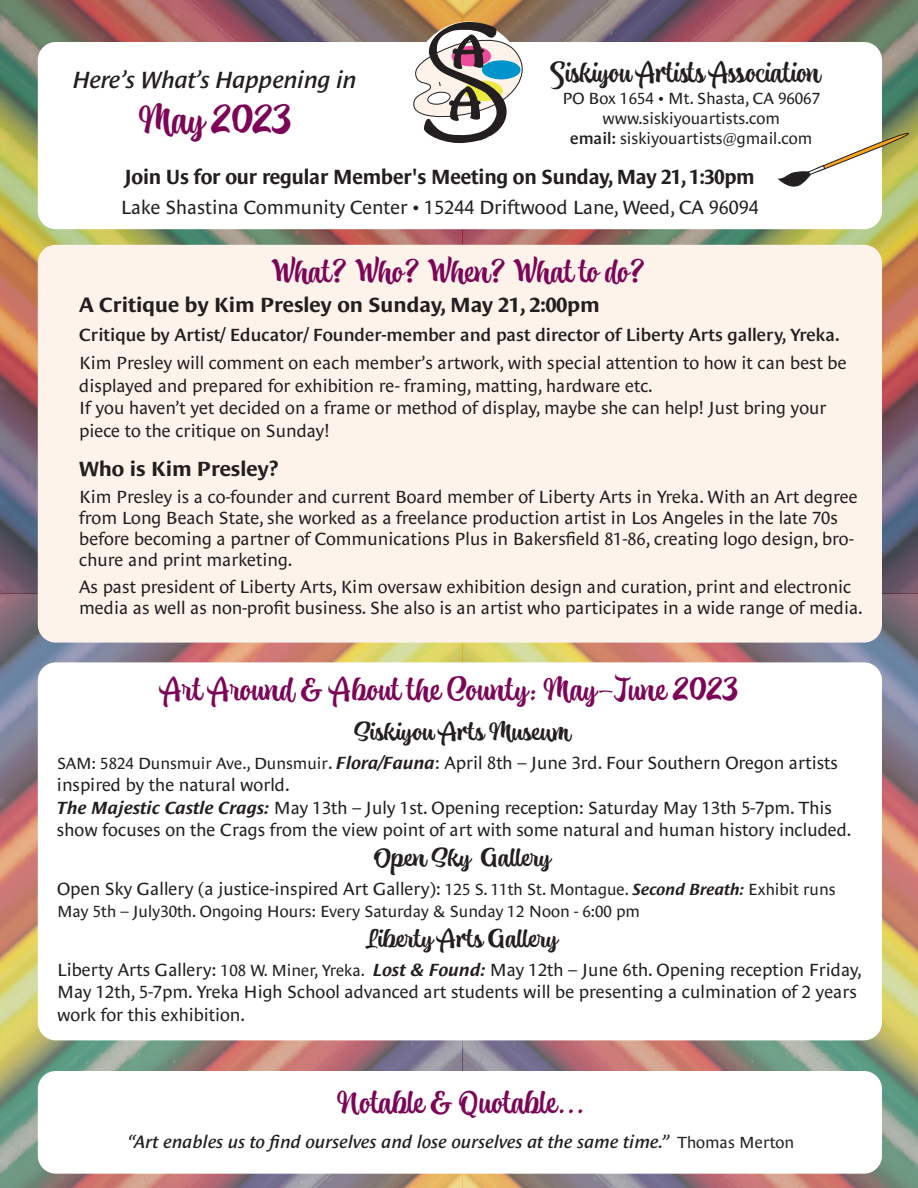
<style>
.page{position:relative;width:918px;height:1188px;background:#fff}
.page>*{position:absolute;margin:0;border:0;box-sizing:border-box;transform-origin:0 0}
.t1{font:37.5px "Atocha";color:#7c0557;scale:1.1 1}
.t2{font:30px "Atocha";color:#7c0557;scale:1.1 1}
.t3{font:27px "Atocha";color:#231f20;scale:1.1 1}
.t4{font:24px "Atocha";color:#231f20;scale:1.2 1}
.t5{font:italic 600 24px "Le Monde Sans Std";letter-spacing:-.02em;color:#231f20}
.t6{font:700 21px "Le Monde Sans Std";letter-spacing:-.01em;color:#231f20}
.t7{font:700 21px "Le Monde Sans Std";letter-spacing:-.01em;color:#231f20;scale:.94 1}
.t8{font:19.5px "Le Monde Sans Std";color:#231f20}
.t9{font:18px/22.5px "Le Monde Sans Std";color:#231f20}
.t10{font:600 18px "Le Monde Sans Std";color:#231f20}
.t11{font:italic 600 18px "Le Monde Sans Std";color:#231f20}
.t12{font:16.5px/19.8px "Le Monde Sans Std";color:#231f20;text-align:center}
.s1{font-weight:600}
.s2{font-size:16.5px}
.s3{font-weight:700;font-style:italic}
.s4{font-weight:700;font-style:italic;font-size:16.5px}
.s5{font-weight:400;font-style:normal;font-size:16.5px}
</style>
<div class="page">
<img style="left:0;top:0;width:918px;height:594px">
<img style="left:0;top:594px;width:918px;height:594px">
<div style="left:38px;top:42px;width:844px;height:187px;background:#fff;border-radius:18px"></div>
<div style="left:38px;top:245px;width:844px;height:398px;background:#fdf3eb;border-radius:18px"></div>
<div style="left:38px;top:662px;width:844px;height:378px;background:#fff;border-radius:18px"></div>
<div style="left:38px;top:1071px;width:844px;height:103px;background:#fff;border-radius:18px"></div>
<svg style="left:778px;top:131px;width:134px;height:57px"></svg>
<svg style="left:410px;top:16px;width:117px;height:128px"></svg>
<h3 class="t5" style="left:73px;top:66px;width:286px">Here’s What’s Happening in</h3>
<h1 class="t1" style="left:139px;top:93px;width:140px">May 2023</h1>
<h3 class="t3" style="left:551px;top:54px;width:247px">Siskiyou Artists Association</h3>
<p class="t12" style="left:562px;top:89px;width:259px">PO Box 1654 • Mt. Shasta, CA 96067 www.siskiyouartists.com<br><span class="s1">email:</span> siskiyouartists@gmail.com</p>
<p class="t7" style="left:125px;top:165px;width:671px">Join Us for our regular Member's Meeting on Sunday, May 21, 1:30pm</p>
<p class="t8" style="left:121px;top:196px;width:639px">Lake Shastina Community Center • 15244 Driftwood Lane, Weed, CA 96094</p>
<h2 class="t2" style="left:274px;top:251px;width:338px">What? Who? When? What to do?</h2>
<p class="t6" style="left:79px;top:293px;width:522px">A Critique by Kim Presley on Sunday, May 21, 2:00pm</p>
<p class="t10" style="left:79px;top:324px;width:762px">Critique by Artist/ Educator/ Founder-member and past director of Liberty Arts gallery, Yreka.</p>
<p class="t9" style="left:79px;top:352px;width:769px">Kim Presley will comment on each member’s artwork, with special attention to how it can best be displayed and prepared for exhibition re- framing, matting, hardware etc.<br>If you haven’t yet decided on a frame or method of display, maybe she can help! Just bring your piece to the critique on Sunday!</p>
<p class="t6" style="left:79px;top:457px;width:201px">Who is Kim Presley?</p>
<p class="t9" style="left:79px;top:486px;width:780px;line-height:21px">Kim Presley is a co-founder and current Board member of Liberty Arts in Yreka. With an Art degree from Long Beach State, she worked as a freelance production artist in Los Angeles in the late 70s before becoming a partner of Communications Plus in Bakersfield 81-86, creating logo design, bro&shy;chure and print marketing.</p>
<p class="t9" style="left:79px;top:576px;width:785px;line-height:21px">As past president of Liberty Arts, Kim oversaw exhibition design and curation, print and electronic media as well as non-profit business. She also is an artist who participates in a wide range of media.</p>
<h2 class="t2" style="left:161px;top:668px;width:526px">Art Around &amp; About the County: May-June 2023</h2>
<h3 class="t4" style="left:354px;top:715px;width:182px">Siskiyou Arts Museum</h3>
<p class="t9" style="left:57px;top:751px;width:796px"><span class="s2">SAM: 5824 Dunsmuir Ave., Dunsmuir</span>. <span class="s3">Flora/Fauna</span>: April 8th – June 3rd. Four Southern Oregon artists inspired by the natural world.<br><span class="s3">The Majestic Castle Crags:</span> May 13th – July 1st. Opening reception: Saturday May 13th 5-7pm. This show focuses on the Crags from the view point of art with some natural and human history included.</p>
<h3 class="t4" style="left:374px;top:841px;width:148px">Open Sky Gallery</h3>
<p class="t9" style="left:57px;top:877px;width:780px">Open Sky Gallery (a justice-inspired Art Gallery): <span class="s2">125 S. 11th St. Montague.</span> <span class="s4">Second Breath:</span> <span class="s2">Exhibit runs</span></p>
<p class="t12" style="left:57px;top:902px;width:585px">May 5th – July30th. Ongoing Hours: Every Saturday &amp; Sunday 12 Noon - 6:00 pm</p>
<h3 class="t4" style="left:367px;top:922px;width:160px">Liberty Arts Gallery</h3>
<p class="t9" style="left:57px;top:958px;width:806px">Liberty Arts Gallery: <span class="s2">108 W. Miner, Yreka.</span> <span class="s3">Lost &amp; Found:</span> May 12th – June 6th. Opening reception Friday,<br>May 12th, 5-7pm. Yreka High School advanced art students will be presenting a culmination of 2 years work for this exhibition.</p>
<h2 class="t2" style="left:339px;top:1082px;width:225px">Notable &amp; Quotable...</h2>
<p class="t11" style="left:127px;top:1132px;width:668px">“Art enables us to find ourselves and lose ourselves at the same time.” <span class="s5">Thomas Merton</span></p>
</div>
